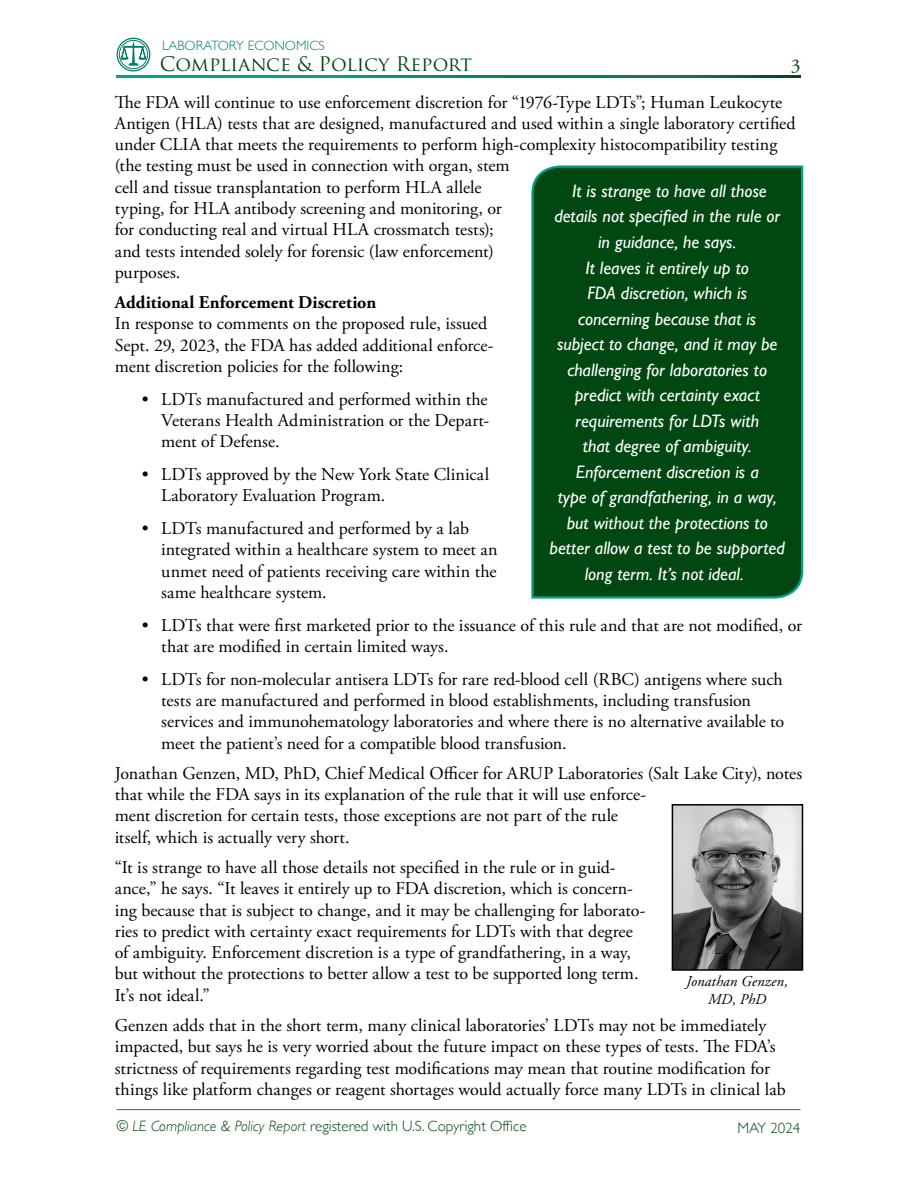
<style>
.page{position:relative;width:918px;height:1188px;background:#fff}
.page>*{position:absolute;margin:0;border:0;box-sizing:border-box;transform-origin:0 0}
.t1{font:19.5px "Trajan Pro";color:#004712}
.t2{font:19.5px "Adobe Garamond Pro";color:#004712}
.t3{font:18px/21.3px "Adobe Garamond Pro";color:#000}
.t4{font:italic 18px/25.5px "Gill Sans";color:#fff;text-align:center}
.t5{font:700 18px "Adobe Garamond Pro";letter-spacing:.005em;color:#000}
.t6{font:300 15px "Gill Sans";color:#004712}
.t7{font:italic 15px/18px "Adobe Garamond Pro";letter-spacing:.005em;color:#000;text-align:center}
.t8{font:300 13.5px "Gill Sans";color:#008066}
.s1{font-style:italic}
</style>
<div class="page">
<hr style="left:116px;top:1109px;width:684px;height:1px;background:#008066">
<svg style="left:116px;top:76px;width:684px;height:1px"></svg>
<svg style="left:121px;top:43px;width:25px;height:22px"></svg>
<div style="left:119px;top:40px;width:29px;height:29px;border:1px solid #008066;border-radius:50%"></div>
<div style="left:117px;top:38px;width:33px;height:33px;border:1px solid #008066;border-radius:50%"></div>
<img style="left:675px;top:807px;width:125px;height:161px">
<div style="left:672px;top:804px;width:131px;height:167px;border:2px solid #000"></div>
<div style="left:531px;top:165px;width:273px;height:434px;background:#004712"></div>
<p class="t8" style="left:162px;top:35px;width:164px">LABORATORY ECONOMICS</p>
<p class="t1" style="left:160px;top:51px;width:314px">Compliance &amp; Policy Report</p>
<p class="t3" style="left:115px;top:92px;width:682px">The FDA will continue to use enforcement discretion for “1976-Type LDTs”; Human Leukocyte Antigen (HLA) tests that are designed, manufactured and used within a single laboratory certified under CLIA that meets the requirements to perform high-complexity histocompatibility testing (the testing must be used in connection with organ, stem<br>cell and tissue transplantation to perform HLA allele<br>typing, for HLA antibody screening and monitoring, or<br>for conducting real and virtual HLA crossmatch tests);<br>and tests intended solely for forensic (law enforcement)<br>purposes.</p>
<p class="t5" style="left:115px;top:292px;width:263px">Additional Enforcement Discretion</p>
<p class="t3" style="left:115px;top:314px;width:380px">In response to comments on the proposed rule, issued<br>Sept. 29, 2023, the FDA has added additional enforce&shy;ment discretion policies for the following:</p>
<p class="t3" style="left:161px;top:389px;width:330px;text-align:justify;text-indent:-19px">• LDTs manufactured and performed within the Veterans Health Administration or the Depart&shy;ment of Defense.</p>
<p class="t3" style="left:161px;top:464px;width:329px;text-indent:-19px">• LDTs approved by the New York State Clinical<br>Laboratory Evaluation Program.</p>
<p class="t3" style="left:161px;top:518px;width:338px;text-indent:-19px">• LDTs manufactured and performed by a lab integrated within a healthcare system to meet an unmet need of patients receiving care within the same healthcare system.</p>
<p class="t3" style="left:161px;top:615px;width:642px;text-indent:-19px">• LDTs that were first marketed prior to the issuance of this rule and that are not modified, or that are modified in certain limited ways.</p>
<p class="t3" style="left:161px;top:669px;width:625px;text-indent:-19px">• LDTs for non-molecular antisera LDTs for rare red-blood cell (RBC) antigens where such tests are manufactured and performed in blood establishments, including transfusion services and immunohematology laboratories and where there is no alternative available to meet the patient’s need for a compatible blood transfusion.</p>
<p class="t3" style="left:115px;top:763px;width:689px">Jonathan Genzen, MD, PhD, Chief Medical Officer for ARUP Laboratories (Salt Lake City), notes that while the FDA says in its explanation of the rule that it will use enforce-<br>ment discretion for certain tests, those exceptions are not part of the rule<br>itself, which is actually very short.</p>
<p class="t3" style="left:115px;top:857px;width:532px">“It is strange to have all those details not specified in the rule or in guid&shy;ance,” he says. “It leaves it entirely up to FDA discretion, which is concern&shy;ing because that is subject to change, and it may be challenging for laborato&shy;ries to predict with certainty exact requirements for LDTs with that degree of ambiguity. Enforcement discretion is a type of grandfathering, in a way, but without the protections to better allow a test to be supported long term.<br>It’s not ideal.”</p>
<p class="t3" style="left:115px;top:1015px;width:672px">Genzen adds that in the short term, many clinical laboratories’ LDTs may not be immediately impacted, but says he is very worried about the future impact on these types of tests. The FDA’s strictness of requirements regarding test modifications may mean that routine modification for things like platform changes or reagent shortages would actually force many LDTs in clinical lab</p>
<p class="t2" style="left:791px;top:54px;width:11px">3</p>
<p class="t4" style="left:550px;top:178px;width:237px">It is strange to have all those details not specified in the rule or in guidance, he says.<br>It leaves it entirely up to<br>FDA discretion, which is concerning because that is<br>subject to change, and it may be challenging for laboratories to predict with certainty exact requirements for LDTs with<br>that degree of ambiguity.<br>Enforcement discretion is a<br>type of grandfathering, in a way, but without the protections to better allow a test to be supported long term. It’s not ideal.</p>
<p class="t7" style="left:686px;top:972px;width:104px">Jonathan Genzen,<br>MD, PhD</p>
<p class="t6" style="left:116px;top:1114px;width:412px">© <span class="s1">LE Compliance &amp; Policy Report</span> registered with U.S. Copyright Office</p>
<p class="t6" style="left:737px;top:1116px;width:65px">MAY 2024</p>
</div>
